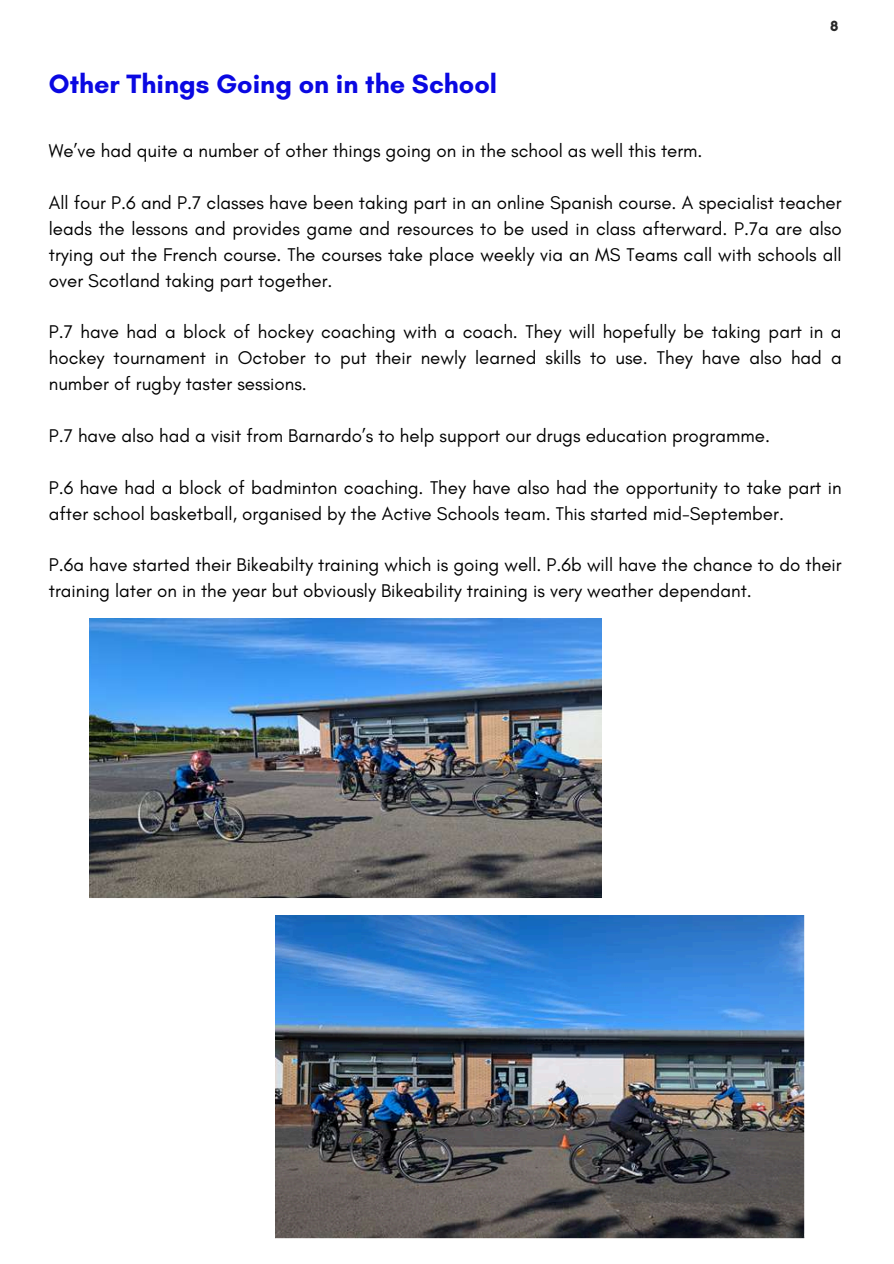
<style>
.page{position:relative;width:894px;height:1264px;background:#fff}
.page>*{position:absolute;margin:0;border:0;box-sizing:border-box;transform-origin:0 0}
.t1{font:700 27px "Glacial Indifference";color:#0a08e2}
.t2{font:18.75px/25.8px "Glacial Indifference";color:#000;text-align:justify}
.t3{font:700 15px "Glacial Indifference";color:#282828}
</style>
<div class="page">
<img style="left:276px;top:915px;width:527px;height:323px">
<img style="left:89px;top:618px;width:512px;height:280px">
<h1 class="t1" style="left:49px;top:67px;width:449px">Other Things Going on in the School</h1>
<p class="t3" style="left:830px;top:17px;width:10px">8</p>
<p class="t2" style="left:49px;top:138px;width:655px">We’ve had quite a number of other things going on in the school as well this term.</p>
<p class="t2" style="left:49px;top:189px;width:794px">All four P.6 and P.7 classes have been taking part in an online Spanish course. A specialist teacher leads the lessons and provides game and resources to be used in class afterward. P.7a are also trying out the French course. The courses take place weekly via an MS Teams call with schools all over Scotland taking part together.</p>
<p class="t2" style="left:49px;top:319px;width:794px">P.7 have had a block of hockey coaching with a coach. They will hopefully be taking part in a hockey tournament in October to put their newly learned skills to use. They have also had a number of rugby taster sessions.</p>
<p class="t2" style="left:49px;top:422px;width:722px">P.7 have also had a visit from Barnardo’s to help support our drugs education programme.</p>
<p class="t2" style="left:49px;top:474px;width:794px">P.6 have had a block of badminton coaching. They have also had the opportunity to take part in after school basketball, organised by the Active Schools team. This started mid-September.</p>
<p class="t2" style="left:49px;top:552px;width:794px">P.6a have started their Bikeabilty training which is going well. P.6b will have the chance to do their training later on in the year but obviously Bikeability training is very weather dependant.</p>
</div>
